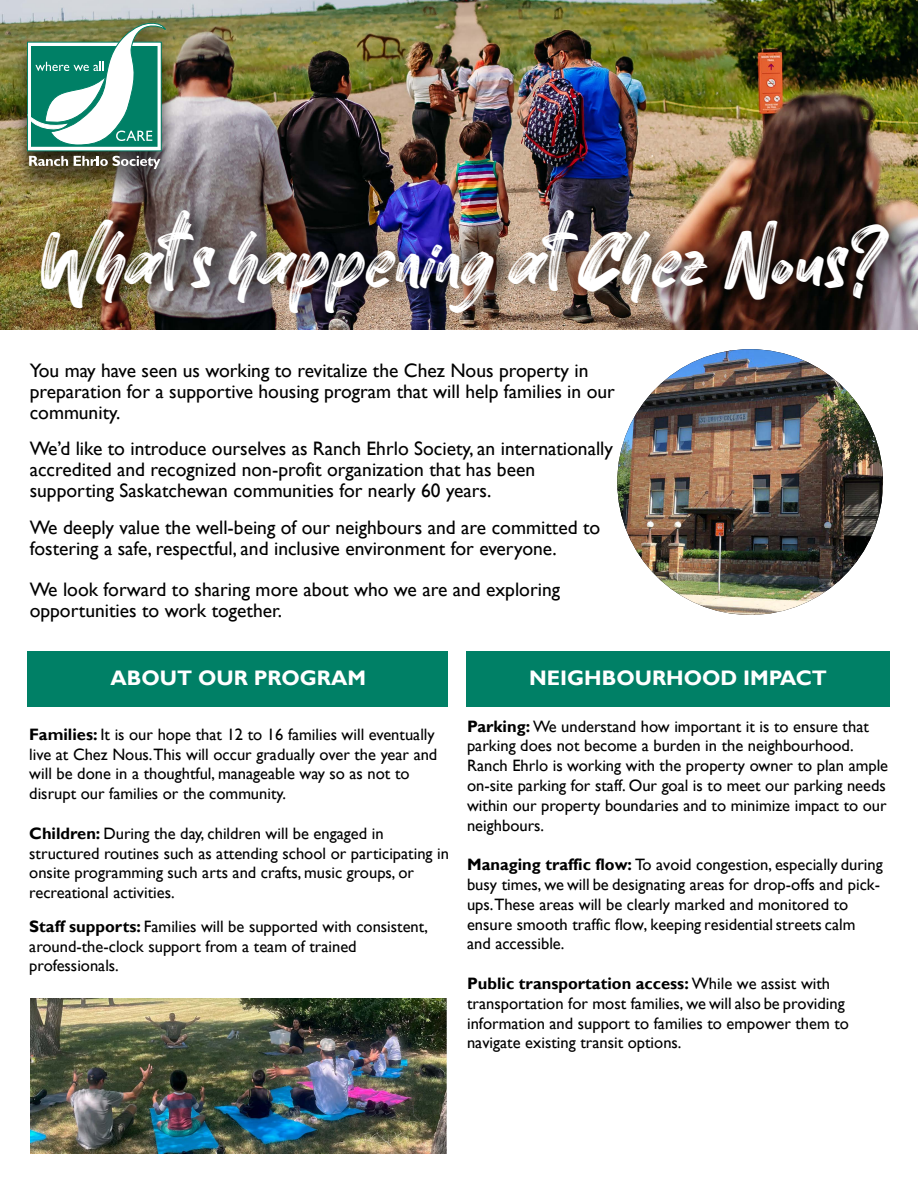
<style>
.page{position:relative;width:918px;height:1188px;background:#fff}
.page>*{position:absolute;margin:0;border:0;box-sizing:border-box;transform-origin:0 0}
.t1{font:43.5px "Better Brush";letter-spacing:-.005em;color:#fff}
.t2{font:700 21px "Gill Sans";color:#fff}
.t3{font:19.5px/21px "Gill Sans";color:#000}
.t4{font:16.5px/19.8px "Gill Sans";color:#000}
.s1{font-weight:700}
</style>
<div class="page">
<img style="left:0;top:0;width:918px;height:188px">
<img style="left:30px;top:998px;width:416px;height:156px">
<img style="left:4px;top:14px;width:185px;height:174px">
<svg style="left:29px;top:145px;width:130px;height:4px"></svg>
<div style="left:27px;top:42px;width:134px;height:109px;border:1px solid #008066"></div>
<svg style="left:29px;top:156px;width:39px;height:10px"></svg>
<svg style="left:74px;top:156px;width:86px;height:13px"></svg>
<svg style="left:28px;top:23px;width:137px;height:122px"></svg>
<div style="left:28px;top:651px;width:420px;height:55px;background:#008066"></div>
<div style="left:466px;top:651px;width:424px;height:55px;background:#008066"></div>
<img style="left:617px;top:349px;width:266px;height:266px;border-radius:133px">
<img style="left:0;top:188px;width:918px;height:169px">
<h1 class="t1" style="left:41px;top:237px;width:852px">What's happening at Chez Nous?</h1>
<p class="t3" style="left:30px;top:360px;width:587px">You may have seen us working to revitalize the Chez Nous property in preparation for a supportive housing program that will help families in our community.</p>
<p class="t3" style="left:30px;top:438px;width:585px">We’d like to introduce ourselves as Ranch Ehrlo Society, an internationally accredited and recognized non-profit organization that has been supporting Saskatchewan communities for nearly 60 years.</p>
<p class="t3" style="left:30px;top:518px;width:572px">We deeply value the well-being of our neighbours and are committed to fostering a safe, respectful, and inclusive environment for everyone.</p>
<p class="t3" style="left:30px;top:579px;width:532px">We look forward to sharing more about who we are and exploring opportunities to work together.</p>
<p class="t2" style="left:110px;top:666px;width:257px">ABOUT OUR PROGRAM</p>
<p class="t4" style="left:29px;top:725px;width:410px"><span class="s1">Families:</span> It is our hope that 12 to 16 families will eventually live at Chez Nous.This will occur gradually over the year and will be done in a thoughtful, manageable way so as not to disrupt our families or the community.</p>
<p class="t4" style="left:29px;top:824px;width:421px"><span class="s1">Children:</span> During the day, children will be engaged in structured routines such as attending school or participating in onsite programming such arts and crafts, music groups, or recreational activities.</p>
<p class="t4" style="left:29px;top:917px;width:400px"><span class="s1">Staff supports:</span> Families will be supported with consistent, around-the-clock support from a team of trained professionals.</p>
<p class="t2" style="left:529px;top:665px;width:299px">NEIGHBOURHOOD IMPACT</p>
<p class="t4" style="left:467px;top:716px;width:423px"><span class="s1">Parking:</span> We understand how important it is to ensure that parking does not become a burden in the neighbourhood.<br>Ranch Ehrlo is working with the property owner to plan ample on-site parking for staff. Our goal is to meet our parking needs within our property boundaries and to minimize impact to our neighbours.</p>
<p class="t4" style="left:467px;top:855px;width:417px"><span class="s1">Managing traffic flow:</span> To avoid congestion, especially during busy times, we will be designating areas for drop-offs and pick&shy;ups. These areas will be clearly marked and monitored to ensure smooth traffic flow, keeping residential streets calm and accessible.</p>
<p class="t4" style="left:467px;top:974px;width:383px"><span class="s1">Public transportation access:</span> While we assist with transportation for most families, we will also be providing information and support to families to empower them to navigate existing transit options.</p>
</div>
